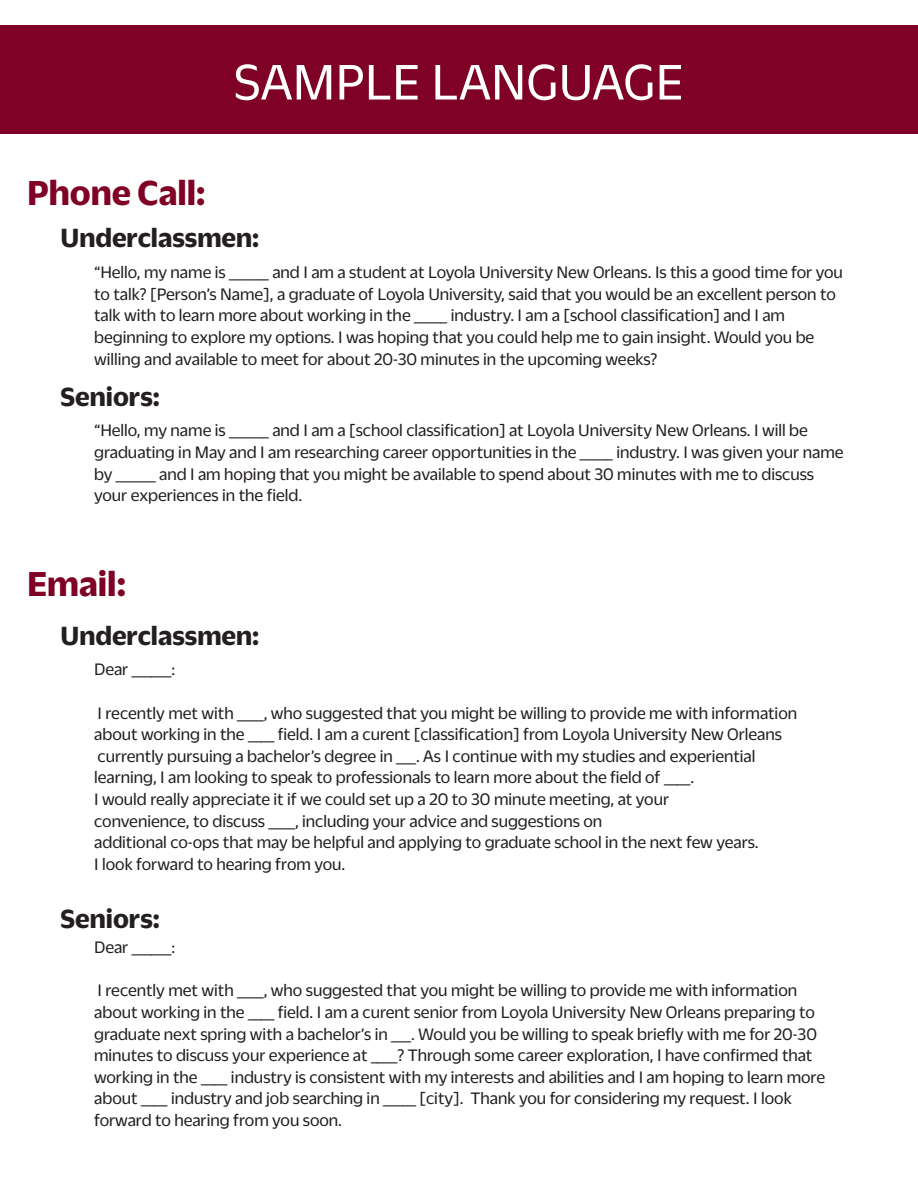
<style>
.page{position:relative;width:918px;height:1188px;background:#fff}
.page>*{position:absolute;margin:0;border:0;box-sizing:border-box;transform-origin:0 0}
.t1{font:54px "Duplicate Sans";color:#fff}
.t2{font:700 37.5px "Duplicate Sans";color:#7f0125}
.t3{font:700 28.5px "Duplicate Sans";color:#231f20}
.t4{font:18px/21.6px "Duplicate Sans";color:#231f20}
</style>
<div class="page">
<div style="left:0;top:25px;width:918px;height:109px;background:#7f0125"></div>
<p class="t1" style="left:234px;top:47px;width:452px">SAMPLE LANGUAGE</p>
<p class="t2" style="left:27px;top:167px;width:180px">Phone Call:</p>
<p class="t3" style="left:60px;top:218px;width:200px">Underclassmen:</p>
<p class="t4" style="left:94px;top:260px;width:750px">“Hello, my name is ______ and I am a student at Loyola University New Orleans. Is this a good time for you to talk? [Person’s Name], a graduate of Loyola University, said that you would be an excellent person to talk with to learn more about working in the _____ industry. I am a [school classification] and I am</p>
<p class="t4" style="left:94px;top:325px;width:722px">beginning to explore my options. I was hoping that you could help me to gain insight. Would you be willing and available to meet for about 20-30 minutes in the upcoming weeks?</p>
<p class="t3" style="left:60px;top:377px;width:101px">Seniors:</p>
<p class="t4" style="left:94px;top:419px;width:751px">“Hello, my name is ______ and I am a [school classification] at Loyola University New Orleans. I will be graduating in May and I am researching career opportunities in the _____ industry. I was given your name by ______ and I am hoping that you might be available to spend about 30 minutes with me to discuss your experiences in the field.</p>
<p class="t2" style="left:27px;top:558px;width:100px">Email:</p>
<p class="t3" style="left:60px;top:617px;width:200px">Underclassmen:</p>
<p class="t4" style="left:94px;top:658px;width:83px">Dear ______:</p>
<p class="t4" style="left:94px;top:701px;width:705px">I recently met with ____, who suggested that you might be willing to provide me with information about working in the ____ field. I am a curent [classification] from Loyola University New Orleans</p>
<p class="t4" style="left:98px;top:744px;width:659px">currently pursuing a bachelor’s degree in ___. As I continue with my studies and experiential</p>
<p class="t4" style="left:94px;top:766px;width:602px">learning, I am looking to speak to professionals to learn more about the field of ____.</p>
<p class="t4" style="left:94px;top:787px;width:576px">I would really appreciate it if we could set up a 20 to 30 minute meeting, at your</p>
<p class="t4" style="left:94px;top:809px;width:510px">convenience, to discuss ____, including your advice and suggestions on</p>
<p class="t4" style="left:94px;top:830px;width:666px">additional co-ops that may be helpful and applying to graduate school in the next few years.</p>
<p class="t4" style="left:94px;top:852px;width:253px">I look forward to hearing from you.</p>
<p class="t3" style="left:60px;top:899px;width:101px">Seniors:</p>
<p class="t4" style="left:94px;top:935px;width:83px">Dear ______:</p>
<p class="t4" style="left:94px;top:979px;width:724px">I recently met with ____, who suggested that you might be willing to provide me with information about working in the ____ field. I am a curent senior from Loyola University New Orleans preparing to graduate next spring with a bachelor’s in ___. Would you be willing to speak briefly with me for 20-30 minutes to discuss your experience at ____? Through some career exploration, I have confirmed that</p>
<p class="t4" style="left:94px;top:1065px;width:732px">working in the ____ industry is consistent with my interests and abilities and I am hoping to learn more about ____ industry and job searching in _____ [city]. Thank you for considering my request. I look forward to hearing from you soon.</p>
</div>
